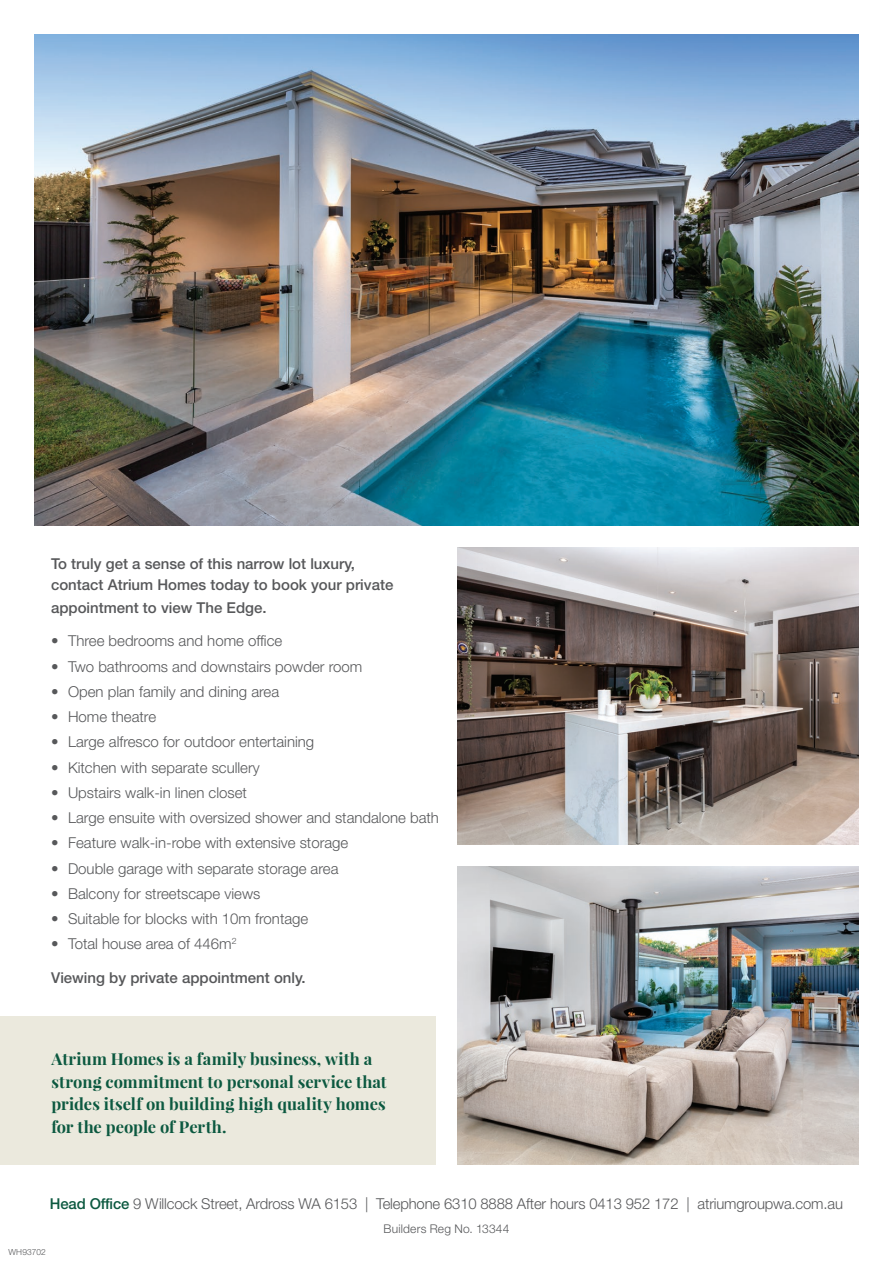
<style>
.page{position:relative;width:893px;height:1263px;background:#fff}
.page>*{position:absolute;margin:0;border:0;box-sizing:border-box;transform-origin:0 0}
.t1{font:700 16.5px/22.5px "Playfair Display";letter-spacing:.005em;color:#0c5940}
.t2{font:300 15px "Helvetica Neue LT Pro";color:#57585a}
.t3{font:500 15px/21px "Helvetica Neue LT Pro";color:#57585a}
.t4{font:300 12px "Helvetica Neue LT Pro";letter-spacing:.015em;color:#57585a}
.t5{font:300 8.4px "Helvetica Neue LT Pro";letter-spacing:.02em;color:#57585a}
.s1{font-weight:500;color:#0c5940}
</style>
<div class="page">
<div style="left:0;top:1015px;width:436px;height:149px;background:#ebe9dd"></div>
<img style="left:34px;top:34px;width:825px;height:492px">
<img style="left:457px;top:547px;width:402px;height:298px">
<img style="left:457px;top:867px;width:402px;height:297px">
<p class="t3" style="left:51px;top:553px;width:344px">To truly get a sense of this narrow lot luxury, contact Atrium Homes today to book your private</p>
<p class="t3" style="left:51px;top:597px;width:217px">appointment to view The Edge.</p>
<p class="t2" style="left:51px;top:632px;width:233px">• Three bedrooms and home office</p>
<p class="t2" style="left:51px;top:657px;width:313px">• Two bathrooms and downstairs powder room</p>
<p class="t2" style="left:51px;top:682px;width:230px">• Open plan family and dining area</p>
<p class="t2" style="left:51px;top:708px;width:107px">• Home theatre</p>
<p class="t2" style="left:51px;top:733px;width:265px">• Large alfresco for outdoor entertaining</p>
<p class="t2" style="left:51px;top:758px;width:210px">• Kitchen with separate scullery</p>
<p class="t2" style="left:51px;top:783px;width:197px">• Upstairs walk-in linen closet</p>
<p class="t2" style="left:51px;top:808px;width:389px">• Large ensuite with oversized shower and standalone bath</p>
<p class="t2" style="left:51px;top:834px;width:299px">• Feature walk-in-robe with extensive storage</p>
<p class="t2" style="left:51px;top:859px;width:289px">• Double garage with separate storage area</p>
<p class="t2" style="left:51px;top:884px;width:211px">• Balcony for streetscape views</p>
<p class="t2" style="left:51px;top:909px;width:259px">• Suitable for blocks with 10m frontage</p>
<p class="t2" style="left:51px;top:935px;width:187px">• Total house area of 446m<sup>2</sup></p>
<p class="t3" style="left:51px;top:967px;width:256px">Viewing by private appointment only.</p>
<p class="t1" style="left:51px;top:1048px;width:337px">Atrium Homes is a family business, with a strong commitment to personal service that prides itself on building high quality homes for the people of Perth.</p>
<p class="t2" style="left:50px;top:1194px;width:794px"><span class="s1">Head Office</span> 9 Willcock Street, Ardross WA 6153 | Telephone 6310 8888 After hours 0413 952 172 | atriumgroupwa.com.au</p>
<p class="t4" style="left:384px;top:1222px;width:127px">Builders Reg No. 13344</p>
<p class="t5" style="left:9px;top:1246px;width:39px">WH93702</p>
</div>
